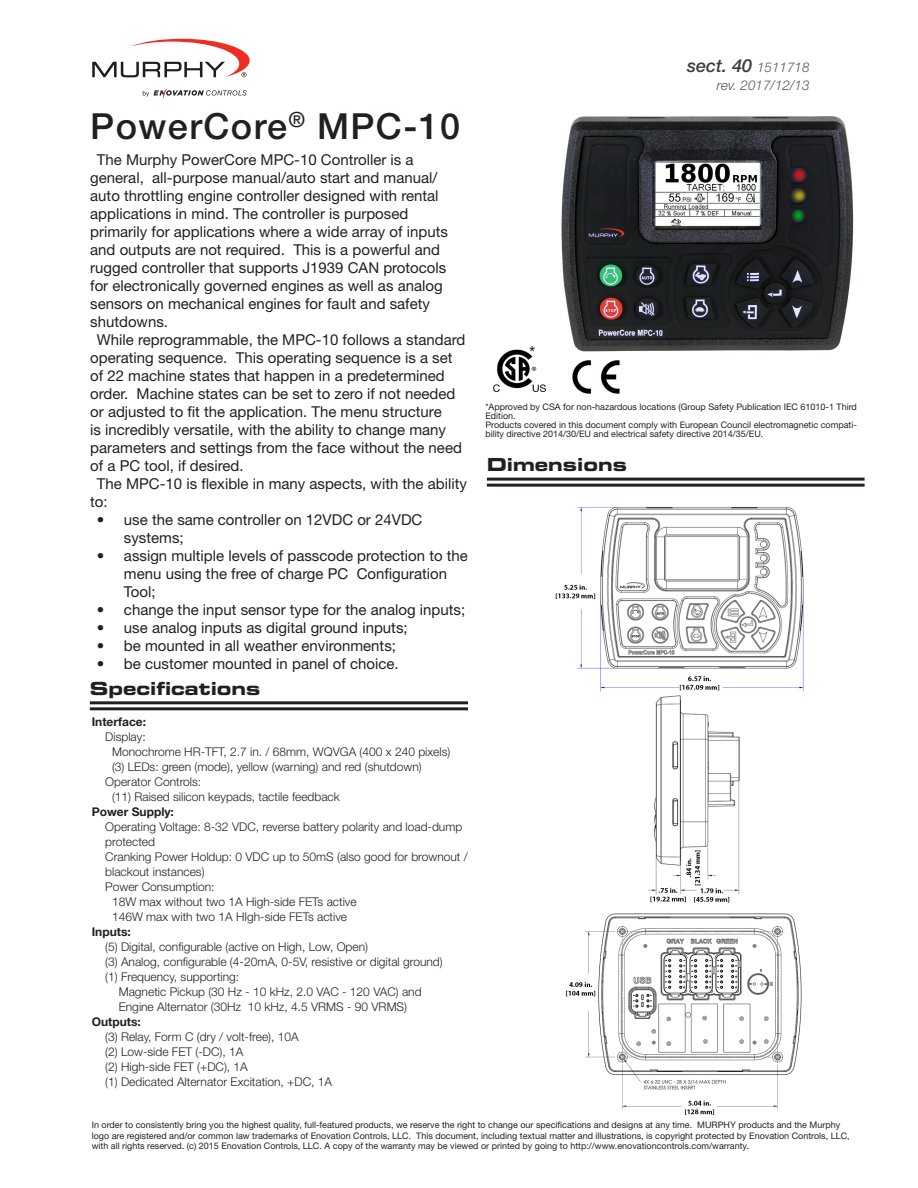
<style>
.page{position:relative;width:918px;height:1188px;background:#fff}
.page>*{position:absolute;margin:0;border:0;box-sizing:border-box;transform-origin:0 0}
.Product_Title{font:500 36px "Helvetica Neue LT Std";letter-spacing:.04em;color:#231f20}
.Section_Title{font:18px "Eurostile LT Std Bold Ex 2";color:#231f20}
.t1{font:italic 500 18px "Helvetica Neue LT Std";color:#3e3e3f}
.t2{font:18px "Helvetica Neue LT Std";color:#231f20}
.Product_Description{font:15px/18px "Helvetica Neue LT Std";color:#231f20}
.t3{font:italic 300 13.5px "Helvetica Neue LT Std";color:#57585a}
.Specifications_Base{font:300 12px/15px "Helvetica Neue LT Std";color:#231f20}
.Specifications_Base-2{font:700 12px "Helvetica Neue LT Std";color:#231f20}
.Disclaimer{font:9px/10.5px "Helvetica Neue LT Std";color:#231f20}
.s1{font-weight:300;font-size:13.5px;color:#57585a}
</style>
<div class="page">
<svg style="left:92px;top:39px;width:158px;height:38px"></svg>
<svg style="left:143px;top:88px;width:104px;height:11px"></svg>
<hr style="left:90px;top:701px;width:378px;height:3px;background:#231f20">
<hr style="left:90px;top:707px;width:378px;height:3px;background:#231f20">
<img style="left:561px;top:116px;width:293px;height:236px">
<img style="left:573px;top:360px;width:47px;height:33px">
<img style="left:493px;top:349px;width:53px;height:44px">
<img style="left:555px;top:507px;width:249px;height:608px">
<hr style="left:487px;top:478px;width:378px;height:3px;background:#231f20">
<hr style="left:487px;top:484px;width:378px;height:3px;background:#231f20">
<p class="Product_Title" style="left:90px;top:104px;width:372px">PowerCore<sup>®</sup> MPC-10</p>
<p class="Product_Description" style="left:90px;top:150px;width:359px;text-indent:7px">The Murphy PowerCore MPC-10 Controller is a general, all-purpose manual/auto start and manual/ auto throttling engine controller designed with rental applications in mind. The controller is purposed primarily for applications where a wide array of inputs and outputs are not required. This is a powerful and rugged controller that supports J1939 CAN protocols for electronically governed engines as well as analog sensors on mechanical engines for fault and safety shutdowns.</p>
<p class="Product_Description" style="left:90px;top:330px;width:377px;text-indent:7px">While reprogrammable, the MPC-10 follows a standard operating sequence. This operating sequence is a set of 22 machine states that happen in a predetermined order. Machine states can be set to zero if not needed or adjusted to fit the application. The menu structure<br>is incredibly versatile, with the ability to change many parameters and settings from the face without the need of a PC tool, if desired.</p>
<p class="Product_Description" style="left:90px;top:474px;width:378px;text-indent:7px">The MPC-10 is flexible in many aspects, with the ability to:</p>
<p class="Product_Description" style="left:124px;top:510px;width:300px;text-indent:-27px">• use the same controller on 12VDC or 24VDC systems;</p>
<p class="Product_Description" style="left:124px;top:546px;width:346px;text-indent:-27px">• assign multiple levels of passcode protection to the menu using the free of charge PC Configuration<br>Tool;</p>
<p class="Product_Description" style="left:97px;top:600px;width:370px">• change the input sensor type for the analog inputs;</p>
<p class="Product_Description" style="left:97px;top:618px;width:312px">• use analog inputs as digital ground inputs;</p>
<p class="Product_Description" style="left:97px;top:636px;width:301px">• be mounted in all weather environments;</p>
<p class="Product_Description" style="left:97px;top:654px;width:303px">• be customer mounted in panel of choice.</p>
<p class="Section_Title" style="left:90px;top:675px;width:172px">Specifications</p>
<p class="Specifications_Base-2" style="left:92px;top:714px;width:56px">Interface:</p>
<p class="Specifications_Base" style="left:105px;top:729px;width:42px">Display:</p>
<p class="Specifications_Base" style="left:112px;top:744px;width:340px">Monochrome HR-TFT, 2.7 in. / 68mm, WQVGA (400 x 240 pixels)</p>
<p class="Specifications_Base" style="left:112px;top:759px;width:311px">(3) LEDs: green (mode), yellow (warning) and red (shutdown)</p>
<p class="Specifications_Base" style="left:105px;top:774px;width:98px">Operator Controls:</p>
<p class="Specifications_Base" style="left:112px;top:789px;width:229px">(11) Raised silicon keypads, tactile feedback</p>
<p class="Specifications_Base-2" style="left:92px;top:804px;width:84px">Power Supply:</p>
<p class="Specifications_Base" style="left:105px;top:819px;width:359px">Operating Voltage: 8-32 VDC, reverse battery polarity and load-dump protected</p>
<p class="Specifications_Base" style="left:105px;top:849px;width:364px">Cranking Power Holdup: 0 VDC up to 50mS (also good for brownout / blackout instances)</p>
<p class="Specifications_Base" style="left:105px;top:879px;width:111px">Power Consumption:</p>
<p class="Specifications_Base" style="left:112px;top:894px;width:246px">18W max without two 1A High-side FETs active</p>
<p class="Specifications_Base" style="left:112px;top:909px;width:237px">146W max with two 1A HIgh-side FETs active</p>
<p class="Specifications_Base-2" style="left:92px;top:924px;width:41px">Inputs:</p>
<p class="Specifications_Base" style="left:105px;top:939px;width:264px">(5) Digital, configurable (active on High, Low, Open)</p>
<p class="Specifications_Base" style="left:105px;top:954px;width:339px">(3) Analog, configurable (4-20mA, 0-5V, resistive or digital ground)</p>
<p class="Specifications_Base" style="left:105px;top:969px;width:136px">(1) Frequency, supporting:</p>
<p class="Specifications_Base" style="left:119px;top:984px;width:304px">Magnetic Pickup (30 Hz - 10 kHz, 2.0 VAC - 120 VAC) and</p>
<p class="Specifications_Base" style="left:119px;top:999px;width:290px">Engine Alternator (30Hz 10 kHz, 4.5 VRMS - 90 VRMS)</p>
<p class="Specifications_Base-2" style="left:92px;top:1014px;width:51px">Outputs:</p>
<p class="Specifications_Base" style="left:105px;top:1029px;width:195px">(3) Relay, Form C (dry / volt-free), 10A</p>
<p class="Specifications_Base" style="left:105px;top:1044px;width:140px">(2) Low-side FET (-DC), 1A</p>
<p class="Specifications_Base" style="left:105px;top:1059px;width:144px">(2) High-side FET (+DC), 1A</p>
<p class="Specifications_Base" style="left:105px;top:1074px;width:228px">(1) Dedicated Alternator Excitation, +DC, 1A</p>
<p class="t2" style="left:529px;top:342px;width:8px">*</p>
<p class="t1" style="left:687px;top:55px;width:124px">sect. 40 <span class="s1">1511718</span></p>
<p class="t3" style="left:717px;top:77px;width:94px">rev. 2017/12/13</p>
<p class="Disclaimer" style="left:485px;top:402px;width:373px;line-height:9px">*Approved by CSA for non-hazardous locations (Group Safety Publication IEC 61010-1 Third<br>Edition.</p>
<p class="Disclaimer" style="left:485px;top:420px;width:373px;line-height:9px">Products covered in this document comply with European Council electromagnetic compati&shy;bility directive 2014/30/EU and electrical safety directive 2014/35/EU.</p>
<p class="Section_Title" style="left:487px;top:452px;width:142px">Dimensions</p>
<p class="Disclaimer" style="left:92px;top:1120px;width:759px">In order to consistently bring you the highest quality, full-featured products, we reserve the right to change our specifications and designs at any time. MURPHY products and the Murphy logo are registered and/or common law trademarks of Enovation Controls, LLC. This document, including textual matter and illustrations, is copyright protected by Enovation Controls, LLC, with all rights reserved. (c) 2015 Enovation Controls, LLC. A copy of the warranty may be viewed or printed by going to http://www.enovationcontrols.com/warranty.</p>
</div>
